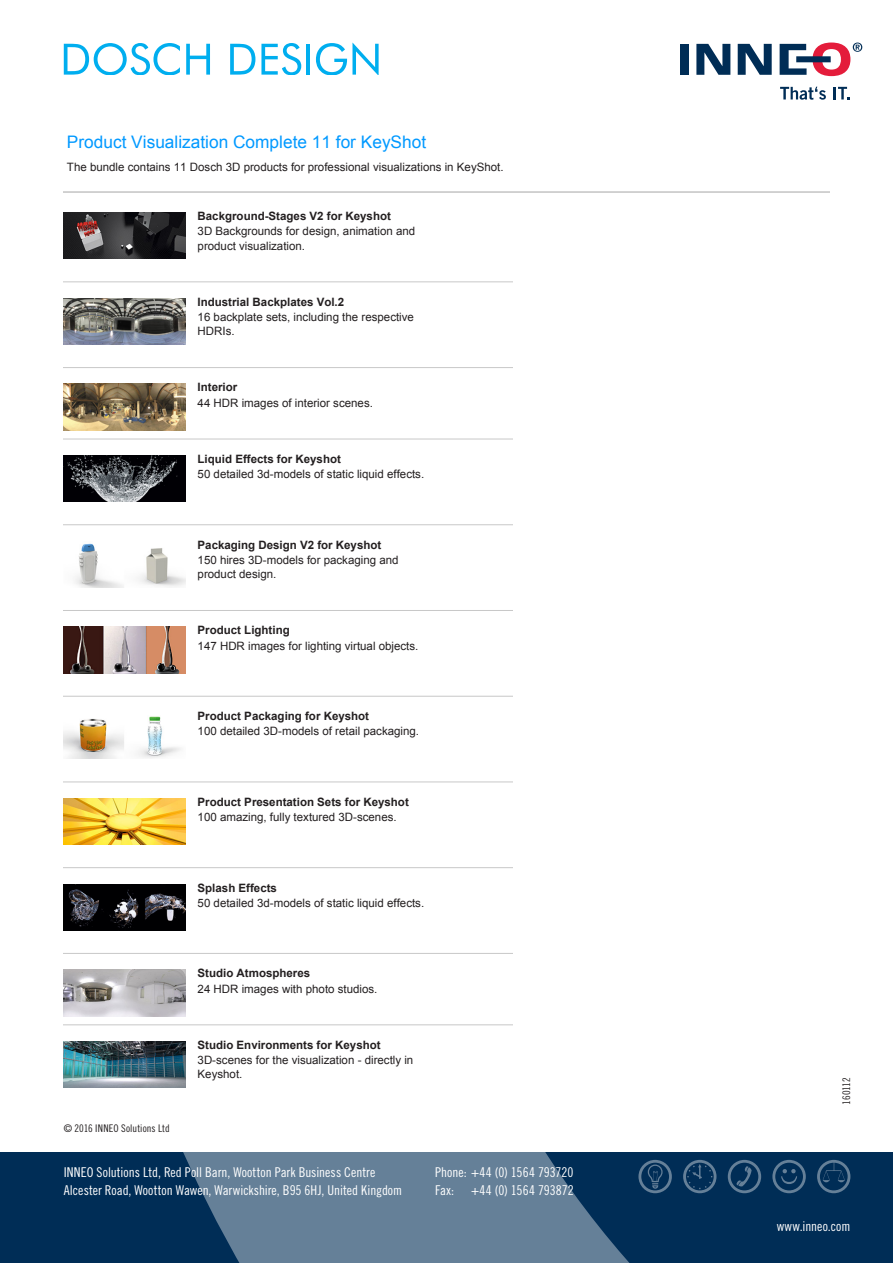
<style>
.page{position:relative;width:893px;height:1263px;background:#fff}
.page>*{position:absolute;margin:0;border:0;box-sizing:border-box;transform-origin:0 0}
.t1{font:17.25px "Arial";color:#09f}
.t2{font:13.5px/18px "Trade Gothic LT Pro Cn 18";color:#fff}
.t3{font:11.55px/14.9px "Arial";color:#231f20}
.Fußnote{font:10.5px "Trade Gothic LT Pro Cn 18";letter-spacing:.005em;color:#231f20}
.s1{font-weight:700}
</style>
<div class="page">
<hr style="left:64px;top:191px;width:765px;height:2px;background:#c8c8c8">
<img style="left:64px;top:212px;width:121px;height:47px">
<hr style="left:64px;top:282px;width:765px;height:1px;background:#c8c8c8">
<img style="left:64px;top:298px;width:121px;height:46px">
<hr style="left:64px;top:367px;width:765px;height:1px;background:#c8c8c8">
<img style="left:64px;top:384px;width:121px;height:46px">
<hr style="left:64px;top:439px;width:765px;height:1px;background:#c8c8c8">
<img style="left:64px;top:455px;width:121px;height:47px">
<hr style="left:64px;top:524px;width:765px;height:1px;background:#c8c8c8">
<img style="left:75px;top:543px;width:110px;height:44px">
<hr style="left:64px;top:610px;width:765px;height:1px;background:#c8c8c8">
<img style="left:64px;top:627px;width:121px;height:46px">
<hr style="left:64px;top:696px;width:765px;height:1px;background:#c8c8c8">
<img style="left:64px;top:716px;width:117px;height:43px">
<hr style="left:64px;top:782px;width:765px;height:1px;background:#c8c8c8">
<img style="left:64px;top:798px;width:121px;height:46px">
<hr style="left:64px;top:867px;width:765px;height:1px;background:#c8c8c8">
<img style="left:64px;top:884px;width:121px;height:46px">
<hr style="left:64px;top:953px;width:765px;height:1px;background:#c8c8c8">
<img style="left:64px;top:970px;width:121px;height:46px">
<hr style="left:64px;top:1024px;width:765px;height:1px;background:#c8c8c8">
<img style="left:64px;top:1041px;width:121px;height:46px">
<div style="left:0;top:1152px;width:893px;height:111px;background:#002d56"></div>
<svg style="left:183px;top:1152px;width:447px;height:111px;fill:#658098"></svg>
<svg style="left:638px;top:1160px;width:34px;height:33px"></svg>
<svg style="left:683px;top:1160px;width:33px;height:33px"></svg>
<svg style="left:728px;top:1160px;width:33px;height:33px"></svg>
<svg style="left:772px;top:1160px;width:34px;height:33px"></svg>
<svg style="left:817px;top:1160px;width:33px;height:33px"></svg>
<svg style="left:780px;top:87px;width:46px;height:13px"></svg>
<svg style="left:833px;top:87px;width:16px;height:12px"></svg>
<div style="left:680px;top:44px;width:9px;height:31px;background:#002d56"></div>
<svg style="left:696px;top:44px;width:34px;height:31px"></svg>
<svg style="left:738px;top:44px;width:34px;height:31px"></svg>
<svg style="left:780px;top:43px;width:82px;height:33px"></svg>
<div style="left:513px;top:196px;width:332px;height:939px;background:#fff"></div>
<svg style="left:64px;top:43px;width:116px;height:32px"></svg>
<svg style="left:186px;top:44px;width:24px;height:31px"></svg>
<svg style="left:230px;top:44px;width:25px;height:31px"></svg>
<svg style="left:261px;top:43px;width:40px;height:32px"></svg>
<hr style="left:306px;top:44px;width:4px;height:31px;background:#00aeef">
<svg style="left:316px;top:43px;width:63px;height:32px"></svg>
<p class="t1" style="left:67px;top:131px;width:361px">Product Visualization Complete 11 for KeyShot</p>
<p class="t3" style="left:67px;top:160px;width:438px">The bundle contains 11 Dosch 3D products for professional visualizations in KeyShot.</p>
<p class="t3" style="left:198px;top:209px;width:219px"><span class="s1">Background-Stages V2 for Keyshot<br></span>3D Backgrounds for design, animation and product visualization.</p>
<p class="t3" style="left:198px;top:294px;width:218px"><span class="s1">Industrial Backplates Vol.2<br></span>16 backplate sets, including the respective<br>HDRIs.</p>
<p class="t3" style="left:198px;top:380px;width:177px;line-height:15.3px"><span class="s1">Interior<br></span>44 HDR images of interior scenes.</p>
<p class="t3" style="left:198px;top:451px;width:228px;line-height:15.3px"><span class="s1">Liquid Effects for Keyshot<br></span>50 detailed 3d-models of static liquid effects.</p>
<p class="t3" style="left:198px;top:537px;width:203px"><span class="s1">Packaging Design V2 for Keyshot<br></span>150 hires 3D-models for packaging and product design.</p>
<p class="t3" style="left:198px;top:623px;width:222px;line-height:15.3px"><span class="s1">Product Lighting<br></span>147 HDR images for lighting virtual objects.</p>
<p class="t3" style="left:198px;top:708px;width:223px;line-height:15.3px"><span class="s1">Product Packaging for Keyshot<br></span>100 detailed 3D-models of retail packaging.</p>
<p class="t3" style="left:198px;top:794px;width:213px;line-height:15.3px"><span class="s1">Product Presentation Sets for Keyshot<br></span>100 amazing, fully textured 3D-scenes.</p>
<p class="t3" style="left:198px;top:880px;width:228px;line-height:15.3px"><span class="s1">Splash Effects<br></span>50 detailed 3d-models of static liquid effects.</p>
<p class="t3" style="left:198px;top:966px;width:181px;line-height:15.3px"><span class="s1">Studio Atmospheres<br></span>24 HDR images with photo studios.</p>
<p class="Fußnote" style="left:64px;top:1122px;width:108px">© 2016 INNEO Solutions Ltd</p>
<p class="t3" style="left:198px;top:1037px;width:217px"><span class="s1">Studio Environments for Keyshot<br></span>3D-scenes for the visualization - directly in<br>Keyshot.</p>
<p class="t2" style="left:64px;top:1163px;width:340px">INNEO Solutions Ltd, Red Poll Barn, Wootton Park Business Centre<br>Alcester Road, Wootton Wawen, Warwickshire, B95 6HJ, United Kingdom</p>
<p class="t2" style="left:435px;top:1163px;width:140px">Phone: +44 (0) 1564 793720<br>Fax:</p>
<p class="t2" style="left:471px;top:1181px;width:104px">+44 (0) 1564 793872</p>
<p class="Fußnote" style="left:840px;top:1105px;width:29px;rotate:-90deg">160112</p>
<p class="t2" style="left:777px;top:1217px;width:75px">www.inneo.com</p>
</div>
